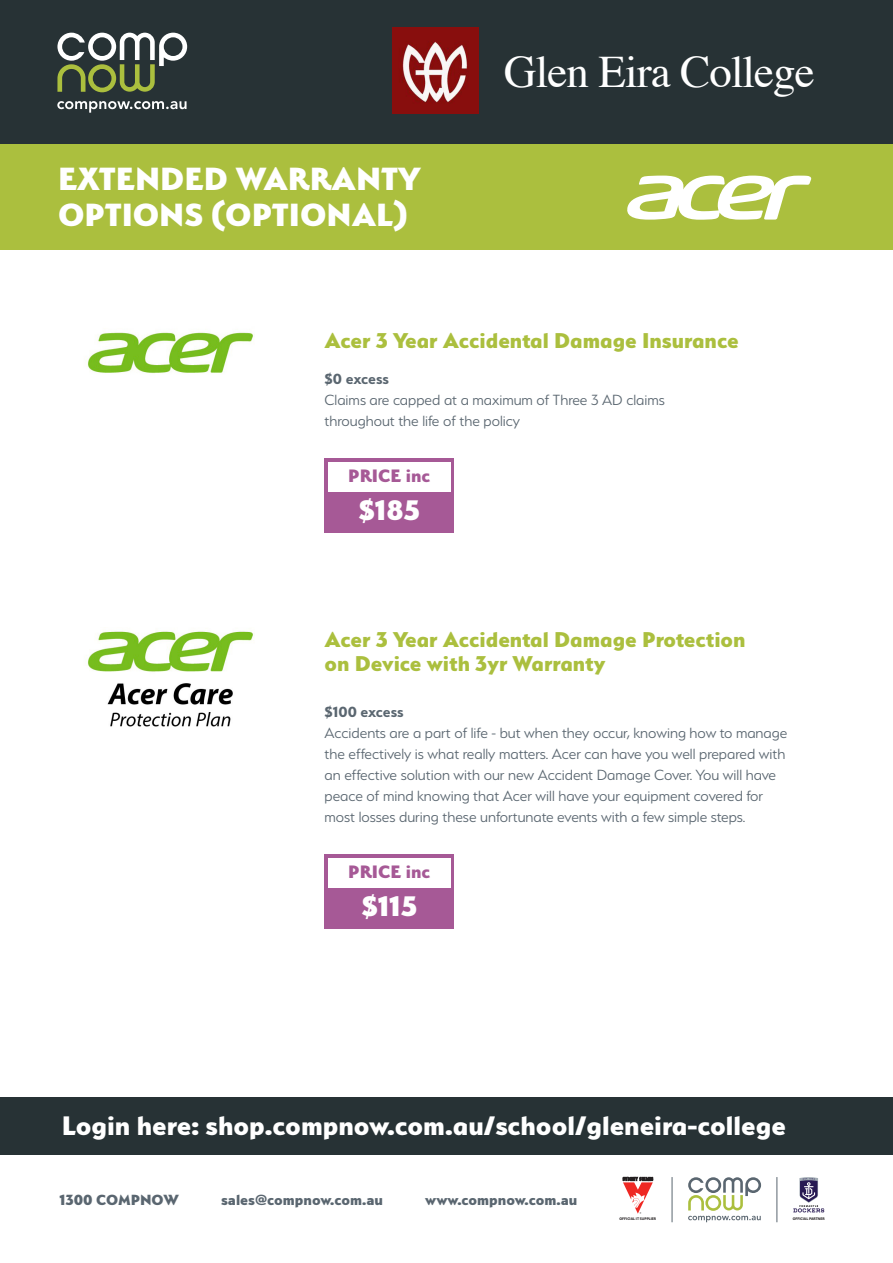
<style>
.page{position:relative;width:893px;height:1263px;background:#fff}
.page>*{position:absolute;margin:0;border:0;box-sizing:border-box;transform-origin:0 0}
.CTA{font:45px "Times";letter-spacing:-.02em;color:#fff}
.heading{font:800 36px/36px "Serenity";color:#fff}
.special_price{font:800 31.65px "Serenity";color:#fff}
.t1{font:800 30px "Serenity";color:#fff}
.sub_heading{font:800 24px/24px "Serenity";color:#abbf3e}
.special_price-2{font:800 20.1px "Serenity";color:#a65996}
.t2{font:300 16.5px/21px "Serenity";color:#5a6670}
.t3{font:800 16.5px "Serenity";color:#5a6670}
.t4{font:700 3.75px "Myriad Pro";color:#231f20}
.s1{font-weight:700}
</style>
<div class="page">
<div style="left:0;top:0;width:893px;height:144px;background:#273235"></div>
<svg style="left:57px;top:33px;width:130px;height:59px"></svg>
<svg style="left:57px;top:101px;width:130px;height:12px"></svg>
<div style="left:0;top:144px;width:893px;height:106px;background:#abbf3e"></div>
<hr style="left:672px;top:1177px;width:1px;height:45px;background:#5a6670">
<hr style="left:777px;top:1177px;width:1px;height:45px;background:#5a6670">
<svg style="left:622px;top:1177px;width:32px;height:37px"></svg>
<svg style="left:688px;top:1177px;width:73px;height:45px"></svg>
<svg style="left:793px;top:1177px;width:31px;height:35px"></svg>
<svg style="left:627px;top:176px;width:184px;height:44px"></svg>
<div style="left:325px;top:459px;width:129px;height:74px;background:#a65996"></div>
<div style="left:328px;top:462px;width:122px;height:29px;background:#fff"></div>
<div style="left:325px;top:855px;width:129px;height:74px;background:#a65996"></div>
<div style="left:328px;top:858px;width:122px;height:29px;background:#fff"></div>
<img style="left:393px;top:27px;width:86px;height:86px">
<img style="left:87px;top:630px;width:167px;height:97px">
<img style="left:87px;top:331px;width:167px;height:43px">
<div style="left:0;top:1097px;width:893px;height:57px;background:#273235"></div>
<p class="heading" style="left:58px;top:160px;width:364px">EXTENDED WARRANTY<br>OPTIONS (OPTIONAL)</p>
<p class="CTA" style="left:504px;top:30px;width:312px">Glen Eira College</p>
<p class="sub_heading" style="left:325px;top:328px;width:415px">Acer 3 Year Accidental Damage Insurance</p>
<p class="t2" style="left:325px;top:369px;width:342px"><span class="s1">$0 excess<br></span>Claims are capped at a maximum of Three 3 AD claims throughout the life of the policy</p>
<p class="special_price-2" style="left:348px;top:464px;width:84px">PRICE inc</p>
<p class="special_price" style="left:358px;top:492px;width:63px">$185</p>
<p class="sub_heading" style="left:325px;top:627px;width:423px">Acer 3 Year Accidental Damage Protection on Device with 3yr Warranty</p>
<p class="t2" style="left:325px;top:701px;width:464px"><span class="s1">$100 excess<br></span>Accidents are a part of life - but when they occur, knowing how to manage the effectively is what really matters. Acer can have you well prepared with an effective solution with our new Accident Damage Cover. You will have peace of mind knowing that Acer will have your equipment covered for most losses during these unfortunate events with a few simple steps.</p>
<p class="special_price-2" style="left:348px;top:860px;width:84px">PRICE inc</p>
<p class="special_price" style="left:361px;top:888px;width:57px">$115</p>
<p class="t1" style="left:62px;top:1109px;width:725px">Login here: shop.compnow.com.au/school/gleneira-college</p>
<p class="t3" style="left:60px;top:1190px;width:121px">1300 COMPNOW</p>
<p class="t3" style="left:221px;top:1190px;width:163px">sales@compnow.com.au</p>
<p class="t3" style="left:425px;top:1190px;width:154px">www.compnow.com.au</p>
<p class="t4" style="left:620px;top:1216px;width:38px">OFFICIAL IT SUPPLIER</p>
<p class="t4" style="left:793px;top:1216px;width:34px">OFFICIAL PARTNER</p>
</div>
